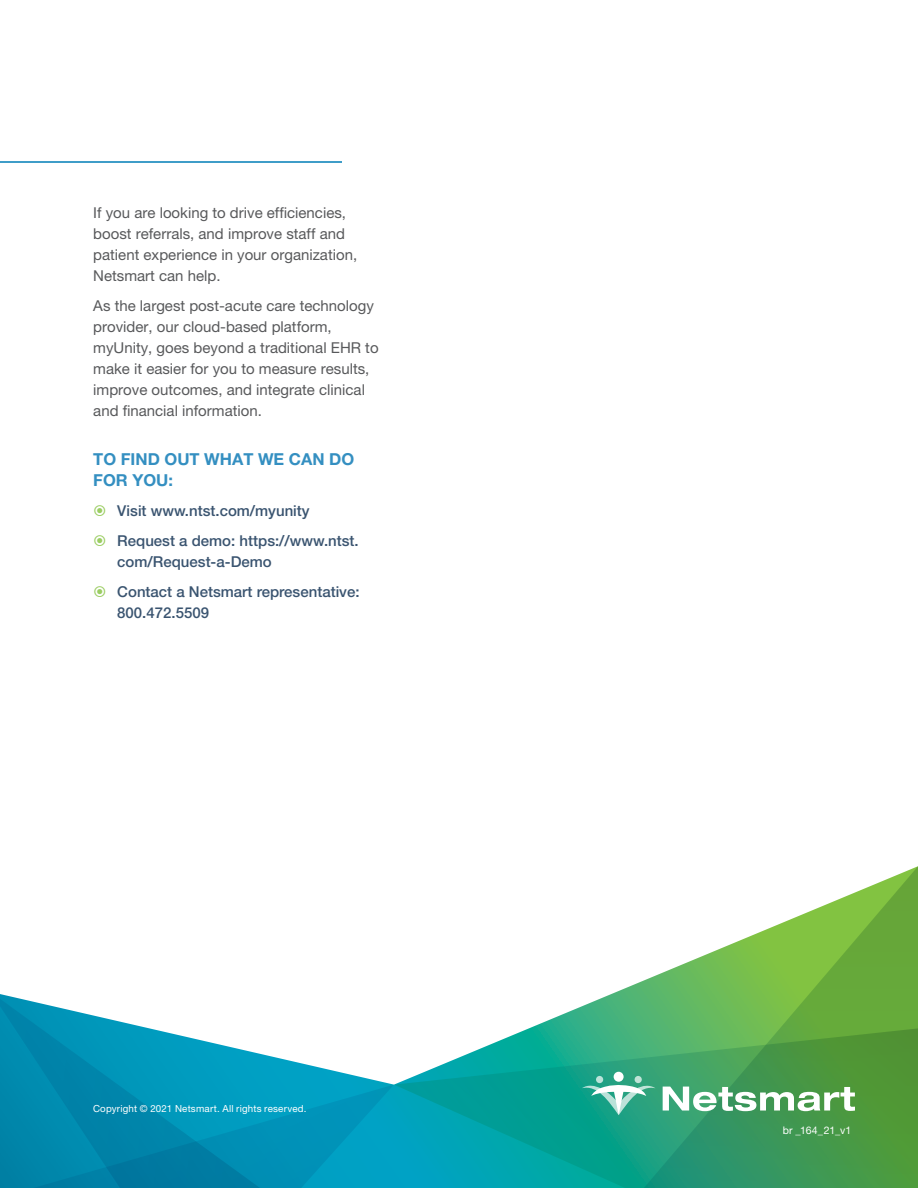
<style>
.page{position:relative;width:918px;height:1188px;background:#fff}
.page>*{position:absolute;margin:0;border:0;box-sizing:border-box;transform-origin:0 0}
.t1{font:700 16.5px/21px "Helvetica Neue LT Pro";color:#348fc1}
.t2{font:15px/21px "Helvetica Neue LT Pro";color:#58595b}
.t3{font:500 15px/30px "Helvetica Neue LT Pro";color:#3a5470}
.t4{font:10.5px "Helvetica Neue LT Pro";letter-spacing:.01em;color:#fff}
.t5{font:9.75px "Helvetica Neue LT Pro";letter-spacing:.02em;color:#fff}
</style>
<div class="page">
<svg style="left:0;top:994px;width:236px;height:194px;background:#239bbb"></svg>
<svg style="left:236px;top:866px;width:682px;height:322px"></svg>
<svg style="left:663px;top:1087px;width:192px;height:24px"></svg>
<div style="left:614px;top:1072px;width:10px;height:10px;background:#fff;border-radius:50%"></div>
<svg style="left:582px;top:1084px;width:74px;height:31px;background:#59baa3"></svg>
<div style="left:596px;top:1076px;width:7px;height:7px;background:#bbe2d9;border-radius:50%"></div>
<div style="left:635px;top:1076px;width:7px;height:7px;background:#c0e3d7;border-radius:50%"></div>
<hr style="left:0;top:161px;width:342px;height:2px;background:#007db6">
<p class="t2" style="left:93px;top:202px;width:265px">If you are looking to drive efficiencies, boost referrals, and improve staff and patient experience in your organization, Netsmart can help.</p>
<p class="t2" style="left:93px;top:295px;width:287px">As the largest post-acute care technology provider, our cloud-based platform, myUnity, goes beyond a traditional EHR to make it easier for you to measure results, improve outcomes, and integrate clinical and financial information.</p>
<p class="t1" style="left:93px;top:448px;width:262px">TO FIND OUT WHAT WE CAN DO<br>FOR YOU:</p>
<p class="t3" style="left:117px;top:496px;width:243px">Visit www.ntst.com/myunity<br>Request a demo: https://www.ntst.</p>
<p class="t3" style="left:117px;top:547px;width:244px">com/Request-a-Demo<br>Contact a Netsmart representative:</p>
<p class="t3" style="left:117px;top:598px;width:93px">800.472.5509</p>
<p class="t5" style="left:93px;top:1103px;width:215px">Copyright © 2021 Netsmart. All rights reserved.</p>
<p class="t4" style="left:783px;top:1124px;width:70px">br _164_21_v1</p>
</div>
